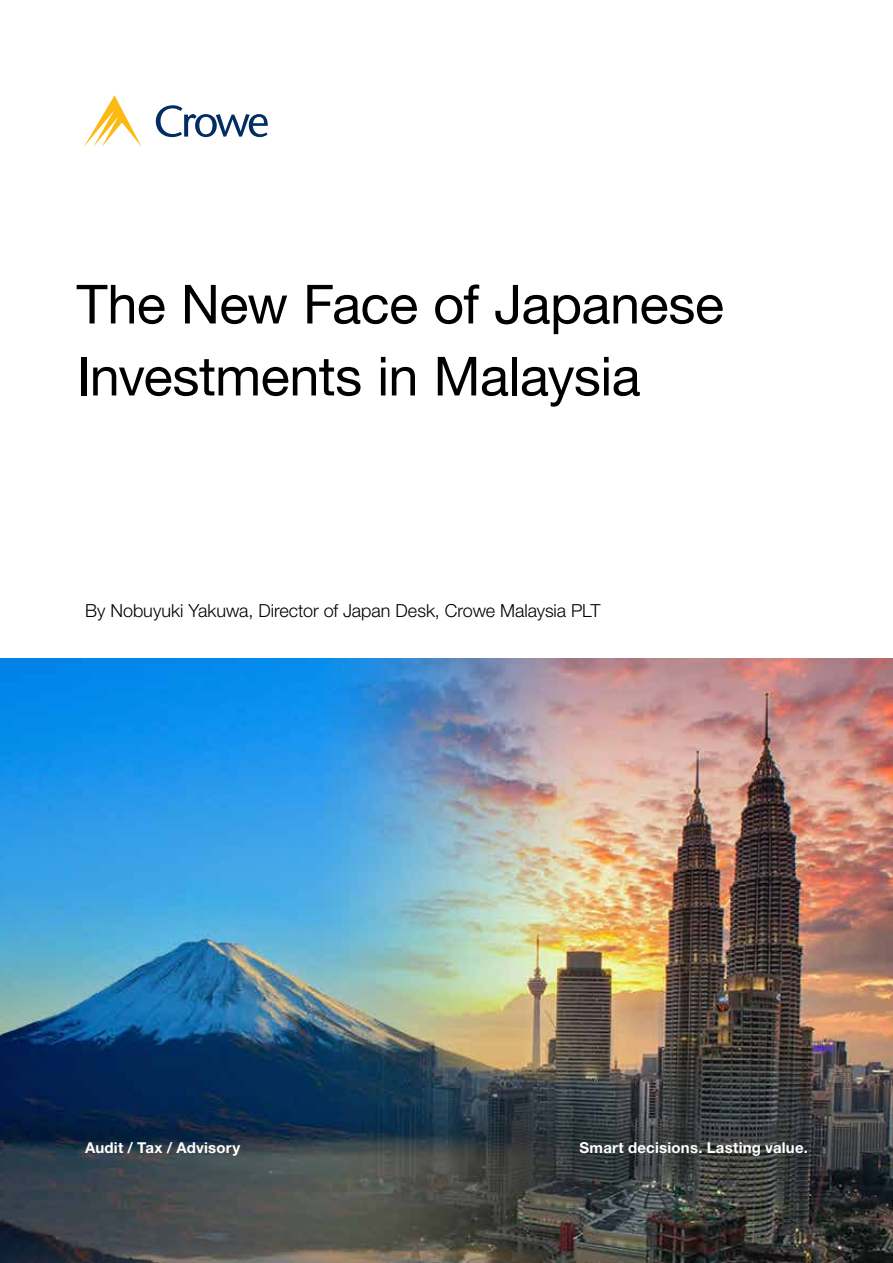
<style>
.page{position:relative;width:893px;height:1263px;background:#fff}
.page>*{position:absolute;margin:0;border:0;box-sizing:border-box;transform-origin:0 0}
.t1{font:54px/72px "Helvetica Neue LT Std";letter-spacing:-.01em;color:#000}
.t2{font:300 18px "Helvetica Neue LT Std";color:#000}
.t3{font:700 15px "Helvetica Neue LT Std";letter-spacing:.015em;color:#fff}
</style>
<div class="page">
<img style="left:0;top:658px;width:893px;height:605px">
<svg style="left:156px;top:105px;width:112px;height:32px"></svg>
<svg style="left:84px;top:96px;width:58px;height:51px"></svg>
<h1 class="t1" style="left:77px;top:268px;width:649px">The New Face of Japanese<br>Investments in Malaysia</h1>
<p class="t2" style="left:85px;top:599px;width:517px">By Nobuyuki Yakuwa, Director of Japan Desk, Crowe Malaysia PLT</p>
<p class="t3" style="left:85px;top:1138px;width:157px">Audit / Tax / Advisory</p>
<p class="t3" style="left:579px;top:1138px;width:230px">Smart decisions. Lasting value.</p>
</div>
